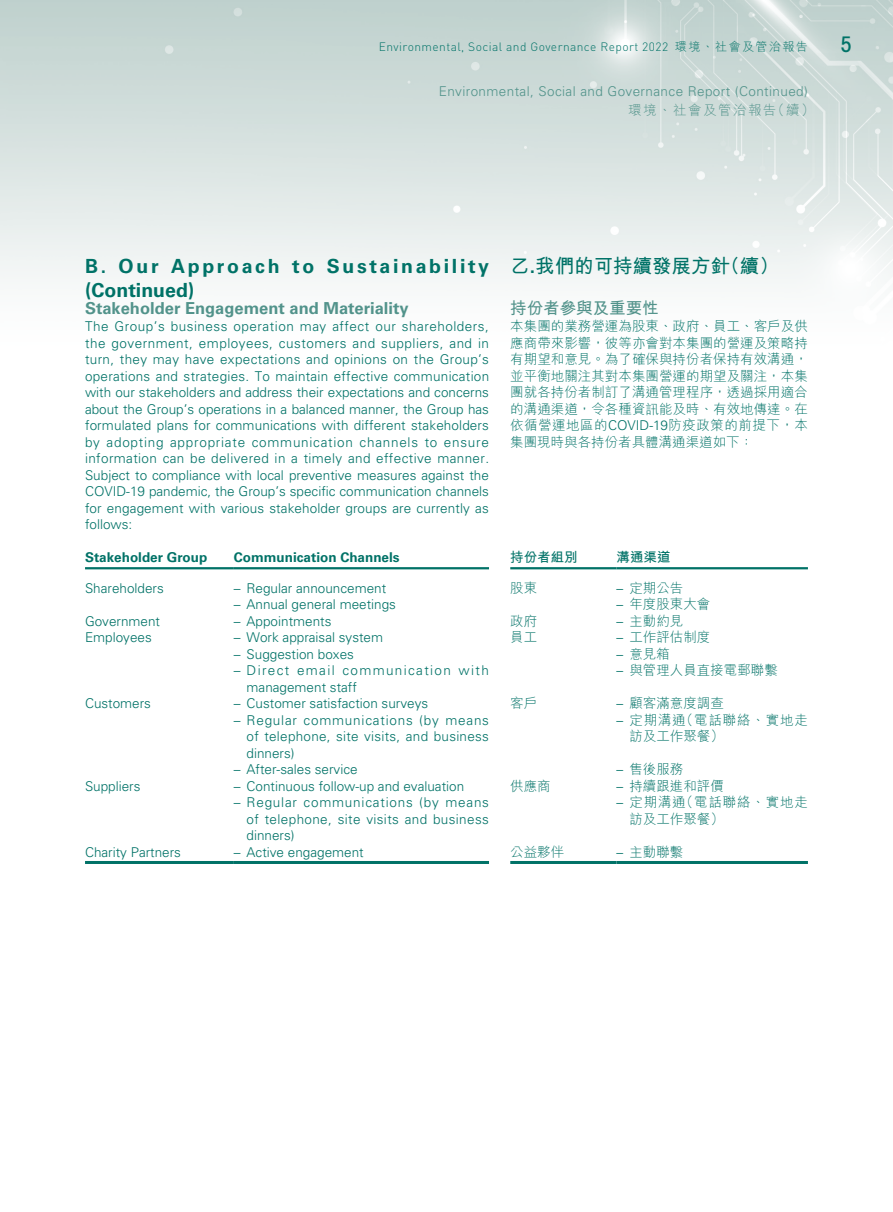
<style>
.page{position:relative;width:893px;height:1212px;background:#fff}
.page>*{position:absolute;margin:0;border:0;box-sizing:border-box;transform-origin:0 0}
.t1{font:500 condensed 21px "ITC Avant Garde Std";color:#007267}
.t2{font:700 19.5px/24px "Univers LT Std";letter-spacing:.135em;color:#007267}
.t3{font:700 19.5px "M Hei HK";color:#007267}
.t4{font:700 16.5px "Univers LT Std";color:#52938b}
.t5{font:700 16.5px "M Hei HK";color:#52938b}
.t6{font:300 13.5px/16.5px "Univers LT Std";color:#007267;text-align:justify}
.t7{font:300 13.5px/16.5px "M Hei HK";color:#007267;text-align:justify}
.t8{font:300 13.5px "Univers LT Std";letter-spacing:.03em;color:#52938b}
.t9{font:300 13.5px/16.5px "Univers LT Std";letter-spacing:.1em;color:#007267}
.t10{font:300 13.5px/16.5px "M Hei HK";letter-spacing:.06em;color:#007267}
.t11{font:700 13.5px "Univers LT Std";color:#007267}
.t12{font:300 13.5px "M Hei HK";letter-spacing:.11em;color:#52938b}
.t13{font:700 13.5px "M Hei HK";color:#007267}
.t14{font:300 12px "DIN";letter-spacing:.035em;color:#007267}
.s1{font-family:"M Hei HK"}
.s2{font-family:"Univers LT Std"}
</style>
<div class="page">
<img style="left:0;top:0;width:893px;height:570px">
<hr style="left:510px;top:567px;width:107px;height:2px;background:#007267">
<hr style="left:617px;top:567px;width:191px;height:2px;background:#007267">
<hr style="left:510px;top:861px;width:107px;height:3px;background:#007267">
<hr style="left:617px;top:861px;width:191px;height:3px;background:#007267">
<hr style="left:85px;top:567px;width:149px;height:2px;background:#007267">
<hr style="left:234px;top:567px;width:255px;height:2px;background:#007267">
<hr style="left:85px;top:861px;width:149px;height:3px;background:#007267">
<hr style="left:234px;top:861px;width:255px;height:3px;background:#007267">
<p class="t14" style="left:379px;top:39px;width:431px">Environmental, Social and Governance Report 2022 <span class="s1">環境、社會及管治報告</span></p>
<h1 class="t1" style="left:841px;top:32px;width:13px">5</h1>
<p class="t8" style="left:439px;top:83px;width:371px">Environmental, Social and Governance Report (Continued)</p>
<p class="t12" style="left:628px;top:103px;width:188px">環境、社會及管治報告（續）</p>
<h2 class="t2" style="left:85px;top:254px;width:406px">B. Our Approach to Sustainability (Continued)</h2>
<p class="t4" style="left:85px;top:299px;width:325px">Stakeholder Engagement and Materiality</p>
<p class="t6" style="left:85px;top:318px;width:406px">The Group’s business operation may affect our shareholders, the government, employees, customers and suppliers, and in turn, they may have expectations and opinions on the Group’s operations and strategies. To maintain effective communication with our stakeholders and address their expectations and concerns about the Group’s operations in a balanced manner, the Group has formulated plans for communications with different stakeholders by adopting appropriate communication channels to ensure information can be delivered in a timely and effective manner.<br>Subject to compliance with local preventive measures against the COVID-19 pandemic, the Group’s specific communication channels for engagement with various stakeholder groups are currently as follows:</p>
<p class="t11" style="left:85px;top:549px;width:124px">Stakeholder Group</p>
<p class="t11" style="left:234px;top:549px;width:167px">Communication Channels</p>
<p class="t6" style="left:85px;top:580px;width:80px">Shareholders</p>
<p class="t6" style="left:234px;top:580px;width:154px">– Regular announcement</p>
<p class="t6" style="left:234px;top:596px;width:164px">– Annual general meetings</p>
<p class="t6" style="left:85px;top:613px;width:77px">Government</p>
<p class="t6" style="left:234px;top:613px;width:99px">– Appointments</p>
<p class="t6" style="left:85px;top:629px;width:68px">Employees</p>
<p class="t6" style="left:234px;top:629px;width:151px">– Work appraisal system</p>
<p class="t6" style="left:234px;top:646px;width:122px">– Suggestion boxes</p>
<p class="t9" style="left:247px;top:662px;width:244px;text-indent:-13px">– Direct email communication with management staff</p>
<p class="t6" style="left:85px;top:695px;width:68px">Customers</p>
<p class="t6" style="left:234px;top:695px;width:196px">– Customer satisfaction surveys</p>
<p class="t6" style="left:247px;top:712px;width:244px;text-indent:-13px">– Regular communications (by means of telephone, site visits, and business dinners)</p>
<p class="t6" style="left:234px;top:761px;width:125px">– After-sales service</p>
<p class="t6" style="left:85px;top:778px;width:57px">Suppliers</p>
<p class="t6" style="left:234px;top:778px;width:232px">– Continuous follow-up and evaluation</p>
<p class="t6" style="left:247px;top:794px;width:244px;text-indent:-13px">– Regular communications (by means of telephone, site visits and business dinners)</p>
<p class="t6" style="left:85px;top:844px;width:97px">Charity Partners</p>
<p class="t6" style="left:234px;top:844px;width:131px">– Active engagement</p>
<h2 class="t3" style="left:510px;top:251px;width:270px">乙<span class="s2">.</span>我們的可持續發展方針（續）</h2>
<p class="t5" style="left:510px;top:296px;width:150px">持份者參與及重要性</p>
<p class="t7" style="left:510px;top:318px;width:299px">本集團的業務營運為股東、政府、員工、客戶及供應商帶來影響，彼等亦會對本集團的營運及策略持有期望和意見。為了確保與持份者保持有效溝通，並平衡地關注其對本集團營運的期望及關注，本集團就各持份者制訂了溝通管理程序，透過採用適合的溝通渠道，令各種資訊能及時、有效地傳達。在依循營運地區的<span class="s2">COVID-19</span>防疫政策的前提下，本集團現時與各持份者具體溝通渠道如下：</p>
<p class="t13" style="left:510px;top:547px;width:69px">持份者組別</p>
<p class="t13" style="left:617px;top:547px;width:55px">溝通渠道</p>
<p class="t7" style="left:510px;top:579px;width:28px">股東</p>
<p class="t7" style="left:617px;top:579px;width:68px"><span class="s2">–</span> 定期公告</p>
<p class="t7" style="left:617px;top:596px;width:95px"><span class="s2">–</span> 年度股東大會</p>
<p class="t7" style="left:510px;top:612px;width:28px">政府</p>
<p class="t7" style="left:617px;top:612px;width:68px"><span class="s2">–</span> 主動約見</p>
<p class="t7" style="left:510px;top:629px;width:28px">員工</p>
<p class="t7" style="left:617px;top:629px;width:95px"><span class="s2">–</span> 工作評估制度</p>
<p class="t7" style="left:617px;top:645px;width:55px"><span class="s2">–</span> 意見箱</p>
<p class="t7" style="left:617px;top:662px;width:163px"><span class="s2">–</span> 與管理人員直接電郵聯繫</p>
<p class="t7" style="left:510px;top:695px;width:28px">客戶</p>
<p class="t7" style="left:617px;top:695px;width:109px"><span class="s2">–</span> 顧客滿意度調查</p>
<p class="t10" style="left:629px;top:711px;width:180px;text-indent:-13px"><span class="s2">–</span> 定期溝通（電話聯絡、實地走訪及工作聚餐）</p>
<p class="t7" style="left:617px;top:761px;width:68px"><span class="s2">–</span> 售後服務</p>
<p class="t7" style="left:510px;top:777px;width:42px">供應商</p>
<p class="t7" style="left:617px;top:777px;width:109px"><span class="s2">–</span> 持續跟進和評價</p>
<p class="t10" style="left:629px;top:794px;width:180px;text-indent:-13px"><span class="s2">–</span> 定期溝通（電話聯絡、實地走訪及工作聚餐）</p>
<p class="t7" style="left:510px;top:843px;width:55px">公益夥伴</p>
<p class="t7" style="left:617px;top:843px;width:68px"><span class="s2">–</span> 主動聯繫</p>
</div>
